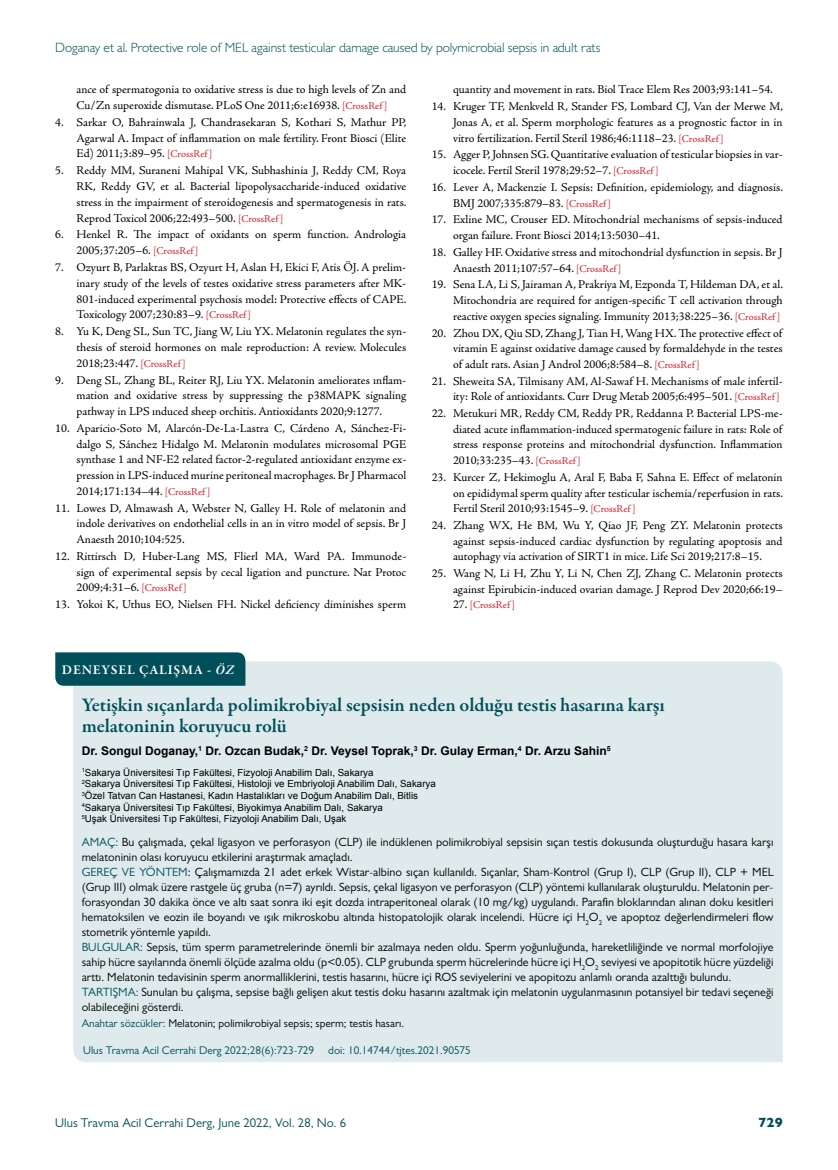
<style>
.page{position:relative;width:838px;height:1170px;background:#fff}
.page>*{position:absolute;margin:0;border:0;box-sizing:border-box;transform-origin:0 0}
.t1{font:600 19.5px/21px "Garamond Premr Pro";color:#004f5a}
.t2{font:300 13.5px "Gill Sans MT Pro";letter-spacing:-.005em;color:#004f5a}
.t3{font:600 13.5px "Garamond Premr Pro";letter-spacing:.055em;color:#fff}
.t4{font:800 13.5px "Gill Sans MT Pro";color:#004f5a}
.t5{font:12.75px "Gill Sans MT Pro";color:#004f5a}
.t6{font:12px/15.8px "Adobe Jenson Pro";color:#000;text-align:justify}
.t7{font:12px/15px "Gill Sans MT Pro";color:#000}
.t8{font:700 12px "Arial";color:#000}
.t9{font:11.25px "Gill Sans MT Pro";color:#004f5a}
.t10{font:11.25px "Gill Sans MT Pro";color:#000}
.t11{font:10.5px "Adobe Jenson Pro";letter-spacing:-.005em;color:#d2232a}
.t12{font:9.75px/11.7px "Arial";color:#000}
.s1{font-size:10.5px;color:#d2232a}
.s2{font-style:italic}
.s3{font-size:12px;color:#000}
.s4{color:#004f5a}
</style>
<div class="page">
<div style="left:73px;top:661px;width:709px;height:401px;background:#deeaec"></div>
<div style="left:55px;top:652px;width:190px;height:33px;background:#004f5a"></div>
<p class="t2" style="left:55px;top:39px;width:546px">Doganay et al. Protective role of MEL against testicular damage caused by polymicrobial sepsis in adult rats</p>
<p class="t6" style="left:77px;top:82px;width:331px">ance of spermatogonia to oxidative stress is due to high levels of Zn and<br>Cu/Zn superoxide dismutase. PLoS One 2011;6:e16938. <span class="s1">[CrossRef ]</span></p>
<p class="t6" style="left:77px;top:115px;width:331px;text-indent:-21px">4. Sarkar O, Bahrainwala J, Chandrasekaran S, Kothari S, Mathur PP, Agarwal A. Impact of inflammation on male fertility. Front Biosci (Elite Ed) 2011;3:89–95. <span class="s1">[CrossRef ]</span></p>
<p class="t6" style="left:77px;top:163px;width:331px;text-indent:-21px">5. Reddy MM, Suraneni Mahipal VK, Subhashinia J, Reddy CM, Roya RK, Reddy GV, et al. Bacterial lipopolysaccharide-induced oxidative stress in the impairment of steroidogenesis and spermatogenesis in rats.<br>Reprod Toxicol 2006;22:493–500. <span class="s1">[CrossRef ]</span></p>
<p class="t6" style="left:77px;top:227px;width:331px;text-indent:-21px">6. Henkel R. The impact of oxidants on sperm function. Andrologia<br>2005;37:205–6. <span class="s1">[CrossRef ]</span></p>
<p class="t6" style="left:77px;top:260px;width:331px;text-indent:-21px">7. Ozyurt B, Parlaktas BS, Ozyurt H, Aslan H, Ekici F, Atis ÖJ. A prelim&shy;inary study of the levels of testes oxidative stress parameters after MK-801-induced experimental psychosis model: Protective effects of CAPE.<br>Toxicology 2007;230:83–9. <span class="s1">[CrossRef ]</span></p>
<p class="t6" style="left:77px;top:324px;width:331px;text-indent:-21px">8. Yu K, Deng SL, Sun TC, Jiang W, Liu YX. Melatonin regulates the syn&shy;thesis of steroid hormones on male reproduction: A review. Molecules 2018;23:447. <span class="s1">[CrossRef ]</span></p>
<p class="t6" style="left:77px;top:372px;width:331px;text-indent:-21px">9. Deng SL, Zhang BL, Reiter RJ, Liu YX. Melatonin ameliorates ınflam&shy;mation and oxidative stress by suppressing the p38MAPK signaling pathway in LPS ınduced sheep orchitis. Antioxidants 2020;9:1277.</p>
<p class="t6" style="left:77px;top:420px;width:331px;text-indent:-21px">10. Aparicio-Soto M, Alarcón-De-La-Lastra C, Cárdeno A, Sánchez-Fi&shy;dalgo S, Sánchez Hidalgo M. Melatonin modulates microsomal PGE synthase 1 and NF-E2 related factor-2-regulated antioxidant enzyme ex&shy;pression in LPS-induced murine peritoneal macrophages. Br J Pharmacol 2014;171:134–44. <span class="s1">[CrossRef ]</span></p>
<p class="t6" style="left:77px;top:500px;width:331px;text-indent:-21px">11. Lowes D, Almawash A, Webster N, Galley H. Role of melatonin and indole derivatives on endothelial cells in an in vitro model of sepsis. Br J Anaesth 2010;104:525.</p>
<p class="t6" style="left:77px;top:548px;width:331px;text-indent:-21px">12. Rittirsch D, Huber-Lang MS, Flierl MA, Ward PA. Immunode&shy;sign of experimental sepsis by cecal ligation and puncture. Nat Protoc 2009;4:31–6. <span class="s1">[CrossRef ]</span></p>
<p class="t6" style="left:55px;top:597px;width:352px">13. Yokoi K, Uthus EO, Nielsen FH. Nickel deficiency diminishes sperm</p>
<p class="t3" style="left:62px;top:661px;width:174px">DENEYSEL ÇALIŞMA - <span class="s2">ÖZ</span></p>
<p class="t6" style="left:453px;top:82px;width:321px">quantity and movement in rats. Biol Trace Elem Res 2003;93:141–54.</p>
<p class="t6" style="left:453px;top:99px;width:331px;text-indent:-21px">14. Kruger TF, Menkveld R, Stander FS, Lombard CJ, Van der Merwe M, Jonas A, et al. Sperm morphologic features as a prognostic factor in in vitro fertilization. Fertil Steril 1986;46:1118–23. <span class="s1">[CrossRef ]</span></p>
<p class="t6" style="left:453px;top:147px;width:331px;text-indent:-21px">15. Agger P, Johnsen SG. Quantitative evaluation of testicular biopsies in var&shy;icocele. Fertil Steril 1978;29:52–7. <span class="s1">[CrossRef ]</span></p>
<p class="t6" style="left:453px;top:179px;width:331px;text-indent:-21px">16. Lever A, Mackenzie I. Sepsis: Definition, epidemiology, and diagnosis.<br>BMJ 2007;335:879–83. <span class="s1">[CrossRef ]</span></p>
<p class="t6" style="left:453px;top:212px;width:331px;text-indent:-21px">17. Exline MC, Crouser ED. Mitochondrial mechanisms of sepsis-induced organ failure. Front Biosci 2014;13:5030–41.</p>
<p class="t6" style="left:453px;top:244px;width:331px;text-indent:-21px">18. Galley HF. Oxidative stress and mitochondrial dysfunction in sepsis. Br J<br>Anaesth 2011;107:57–64. <span class="s1">[CrossRef ]</span></p>
<p class="t6" style="left:453px;top:277px;width:331px;text-indent:-21px">19. Sena LA, Li S, Jairaman A, Prakriya M, Ezponda T, Hildeman DA, et al.<br>Mitochondria are required for antigen-specific T cell activation through reactive oxygen species signaling. Immunity 2013;38:225–36. <span class="s1">[CrossRef ]</span></p>
<p class="t6" style="left:453px;top:325px;width:331px;text-indent:-21px">20. Zhou DX, Qiu SD, Zhang J, Tian H, Wang HX. The protective effect of vitamin E against oxidative damage caused by formaldehyde in the testes of adult rats. Asian J Androl 2006;8:584–8. <span class="s1">[CrossRef ]</span></p>
<p class="t6" style="left:432px;top:373px;width:352px;text-align:right">21. Sheweita SA, Tilmisany AM, Al-Sawaf H. Mechanisms of male infertil&shy;ity: Role of antioxidants. Curr Drug Metab 2005;6:495–501. <span class="s1">[CrossRef ]</span></p>
<p class="t6" style="left:453px;top:406px;width:331px;text-indent:-21px">22. Metukuri MR, Reddy CM, Reddy PR, Reddanna P. Bacterial LPS-me&shy;diated acute inflammation-induced spermatogenic failure in rats: Role of stress response proteins and mitochondrial dysfunction. Inflammation 2010;33:235–43. <span class="s1">[CrossRef ]</span></p>
<p class="t6" style="left:453px;top:469px;width:331px;text-indent:-21px">23. Kurcer Z, Hekimoglu A, Aral F, Baba F, Sahna E. Effect of melatonin on epididymal sperm quality after testicular ischemia/reperfusion in rats.<br>Fertil Steril 2010;93:1545–9. <span class="s1">[CrossRef ]</span></p>
<p class="t6" style="left:453px;top:517px;width:331px;text-indent:-21px">24. Zhang WX, He BM, Wu Y, Qiao JF, Peng ZY. Melatonin protects against sepsis-induced cardiac dysfunction by regulating apoptosis and autophagy via activation of SIRT1 in mice. Life Sci 2019;217:8–15.</p>
<p class="t6" style="left:432px;top:565px;width:352px;text-align:right">25. Wang N, Li H, Zhu Y, Li N, Chen ZJ, Zhang C. Melatonin protects against Epirubicin-induced ovarian damage. J Reprod Dev 2020;66:19–</p>
<p class="t11" style="left:453px;top:599px;width:63px"><span class="s3">27.</span> [CrossRef ]</p>
<h1 class="t1" style="left:82px;top:695px;width:585px">Yetişkin sıçanlarda polimikrobiyal sepsisin neden olduğu testis hasarına karşı melatoninin koruyucu rolü</h1>
<p class="t8" style="left:82px;top:743px;width:530px">Dr. Songul Doganay,<sup>1</sup> Dr. Ozcan Budak,<sup>2</sup> Dr. Veysel Toprak,<sup>3</sup> Dr. Gulay Erman,<sup>4</sup> Dr. Arzu Sahin<sup>5</sup></p>
<p class="t12" style="left:82px;top:766px;width:356px"><sup>1</sup>Sakarya Üniversitesi Tıp Fakültesi, Fizyoloji Anabilim Dalı, Sakarya<br><sup>2</sup>Sakarya Üniversitesi Tıp Fakültesi, Histoloji ve Embriyoloji Anabilim Dalı, Sakarya <sup>3</sup>Özel Tatvan Can Hastanesi, Kadın Hastalıkları ve Doğum Anabilim Dalı, Bitlis <sup>4</sup>Sakarya Üniversitesi Tıp Fakültesi, Biyokimya Anabilim Dalı, Sakarya<br><sup>5</sup>Uşak Üniversitesi Tıp Fakültesi, Fizyoloji Anabilim Dalı, Uşak</p>
<p class="t7" style="left:82px;top:834px;width:693px"><span class="s4">AMAÇ:</span> Bu çalışmada, çekal ligasyon ve perforasyon (CLP) ile indüklenen polimikrobiyal sepsisin sıçan testis dokusunda oluşturduğu hasara karşı melatoninin olası koruyucu etkilerini araştırmak amaçladı.<br><span class="s4">GEREÇ VE YÖNTEM</span>: Çalışmamızda 21 adet erkek Wistar-albino sıçan kullanıldı. Sıçanlar, Sham-Kontrol (Grup I), CLP (Grup II), CLP + MEL (Grup III) olmak üzere rastgele üç gruba (n=7) ayrıldı. Sepsis, çekal ligasyon ve perforasyon (CLP) yöntemi kullanılarak oluşturuldu. Melatonin per&shy;forasyondan 30 dakika önce ve altı saat sonra iki eşit dozda intraperitoneal olarak (10 mg/kg) uygulandı. Parafin bloklarından alınan doku kesitleri hematoksilen ve eozin ile boyandı ve ışık mikroskobu altında histopatolojik olarak incelendi. Hücre içi H<sub>2</sub>O<sub>2</sub> ve apoptoz değerlendirmeleri flow stometrik yöntemle yapıldı.<br><span class="s4">BULGULAR:</span> Sepsis, tüm sperm parametrelerinde önemli bir azalmaya neden oldu. Sperm yoğunluğunda, hareketliliğinde ve normal morfolojiye sahip hücre sayılarında önemli ölçüde azalma oldu (p&lt;0.05). CLP grubunda sperm hücrelerinde hücre içi H<sub>2</sub>O<sub>2</sub> seviyesi ve apopitotik hücre yüzdeliği arttı. Melatonin tedavisinin sperm anormalliklerini, testis hasarını, hücre içi ROS seviyelerini ve apopitozu anlamlı oranda azalttığı bulundu.<br><span class="s4">TARTIŞMA:</span> Sunulan bu çalışma, sepsise bağlı gelişen akut testis doku hasarını azaltmak için melatonin uygulanmasının potansiyel bir tedavi seçeneği olabileceğini gösterdi.</p>
<p class="t10" style="left:82px;top:1016px;width:324px"><span class="s4">Anahtar sözcükler:</span> Melatonin; polimikrobiyal sepsis; sperm; testis hasarı.</p>
<p class="t9" style="left:83px;top:1043px;width:389px">Ulus Travma Acil Cerrahi Derg 2022;28(6):723-729 doi: 10.14744/tjtes.2021.90575</p>
<p class="t5" style="left:55px;top:1115px;width:292px">Ulus Travma Acil Cerrahi Derg, June 2022, Vol. 28, No. 6</p>
<p class="t4" style="left:758px;top:1114px;width:26px">729</p>
</div>
